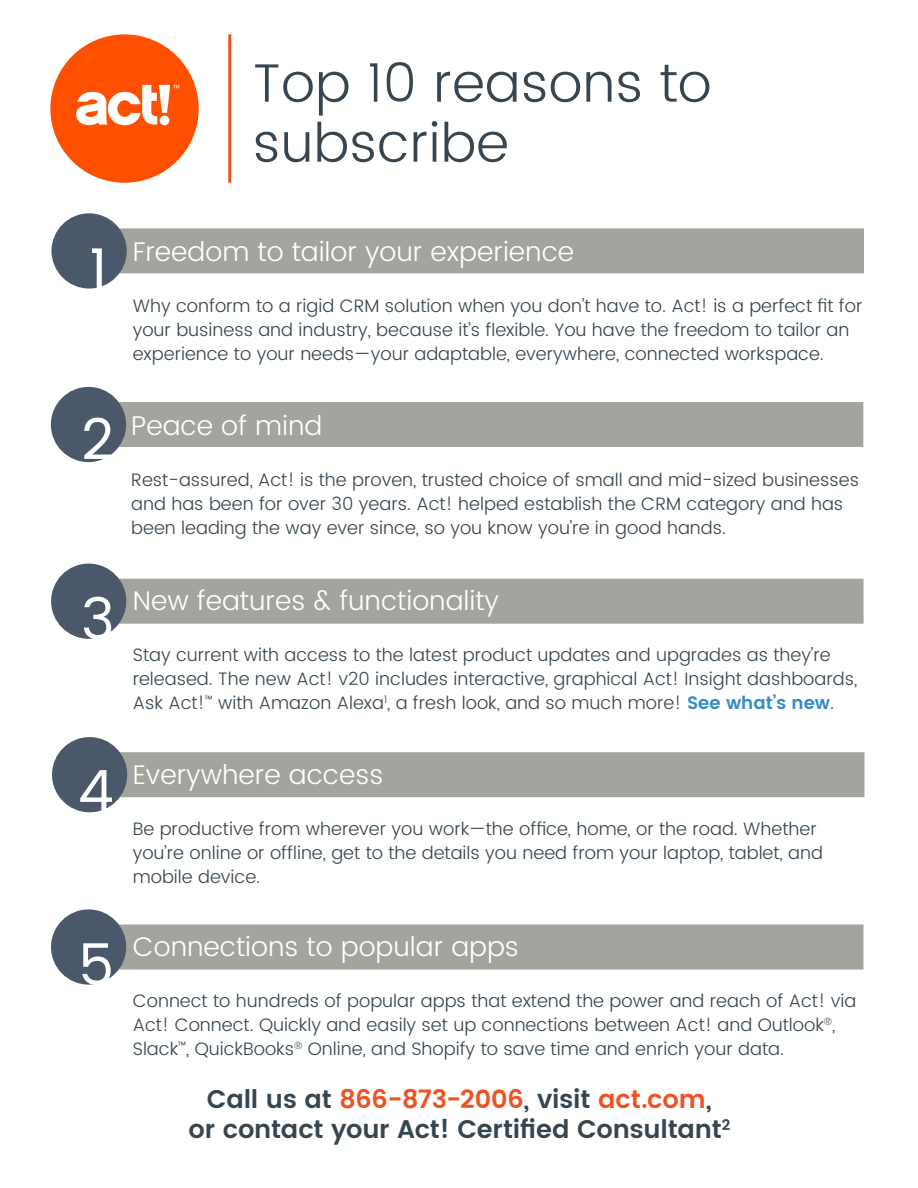
<style>
.page{position:relative;width:918px;height:1188px;background:#fff}
.page>*{position:absolute;margin:0;border:0;box-sizing:border-box;transform-origin:0 0}
.t1{font:57px "Poppins";color:#fff}
.Body_Copy{font:300 54px/60px "Poppins";color:#36454f}
.t2{font:300 27px "Poppins";color:#fff}
.body_copy{font:600 25.5px/30.6px "Poppins";letter-spacing:-.005em;color:#36454f;text-align:center}
.t3{font:300 18px/24px "Poppins";color:#36454f}
.s1{font-weight:600;color:#318cc4}
.s2{color:#f15122}
</style>
<div class="page">
<div style="left:117px;top:402px;width:746px;height:45px;background:#a4a49e"></div>
<div style="left:51px;top:387px;width:75px;height:75px;background:#4a5869;border-radius:50%"></div>
<div style="left:118px;top:228px;width:746px;height:45px;background:#a4a49e"></div>
<div style="left:52px;top:213px;width:75px;height:76px;background:#4a5869;border-radius:50%"></div>
<div style="left:117px;top:925px;width:746px;height:45px;background:#a4a49e"></div>
<div style="left:51px;top:909px;width:75px;height:76px;background:#4a5869;border-radius:50%"></div>
<div style="left:118px;top:752px;width:746px;height:45px;background:#a4a49e"></div>
<div style="left:52px;top:737px;width:75px;height:75px;background:#4a5869;border-radius:50%"></div>
<div style="left:117px;top:579px;width:747px;height:45px;background:#a4a49e"></div>
<div style="left:51px;top:564px;width:75px;height:75px;background:#4a5869;border-radius:50%"></div>
<hr style="left:228px;top:34px;width:3px;height:149px;background:#f15122">
<svg style="left:50px;top:34px;width:149px;height:149px"></svg>
<p class="Body_Copy" style="left:253px;top:55px;width:461px">Top 10 reasons to subscribe</p>
<p class="t1" style="left:89px;top:228px;width:20px">1</p>
<p class="t1" style="left:81px;top:398px;width:35px">2</p>
<p class="t1" style="left:81px;top:578px;width:35px">3</p>
<p class="t2" style="left:133px;top:232px;width:443px">Freedom to tailor your experience</p>
<p class="t3" style="left:133px;top:294px;width:731px">Why conform to a rigid CRM solution when you don’t have to. Act! is a perfect fit for your business and industry, because it’s flexible. You have the freedom to tailor an experience to your needs—your adaptable, everywhere, connected workspace.</p>
<p class="t2" style="left:131px;top:406px;width:193px">Peace of mind</p>
<p class="t3" style="left:131px;top:468px;width:729px">Rest-assured, Act! is the proven, trusted choice of small and mid-sized businesses and has been for over 30 years. Act! helped establish the CRM category and has been leading the way ever since, so you know you’re in good hands.</p>
<p class="t2" style="left:133px;top:581px;width:368px">New features &amp; functionality</p>
<p class="t3" style="left:133px;top:643px;width:726px">Stay current with access to the latest product updates and upgrades as they’re released. The new Act! v20 includes interactive, graphical Act! Insight dashboards,<br>Ask Act!<sup>™</sup> with Amazon Alexa<sup>1</sup>, a fresh look, and so much more! <span class="s1">See what’s new</span>.</p>
<p class="t1" style="left:78px;top:750px;width:38px">4</p>
<p class="t2" style="left:133px;top:755px;width:252px">Everywhere access</p>
<p class="t3" style="left:133px;top:817px;width:692px">Be productive from wherever you work—the office, home, or the road. Whether you’re online or offline, get to the details you need from your laptop, tablet, and mobile device.</p>
<p class="t1" style="left:78px;top:924px;width:38px">5</p>
<p class="t2" style="left:133px;top:927px;width:388px">Connections to popular apps</p>
<p class="t3" style="left:133px;top:989px;width:725px">Connect to hundreds of popular apps that extend the power and reach of Act! via<br>Act! Connect. Quickly and easily set up connections between Act! and Outlook<sup>®</sup>,<br>Slack<sup>™</sup>, QuickBooks<sup>®</sup> Online, and Shopify to save time and enrich your data.</p>
<p class="body_copy" style="left:189px;top:1084px;width:543px">Call us at <span class="s2">866-873-2006</span>, visit <span class="s2">act.com</span>,<br>or contact your Act! Certified Consultant<sup>2</sup></p>
</div>
